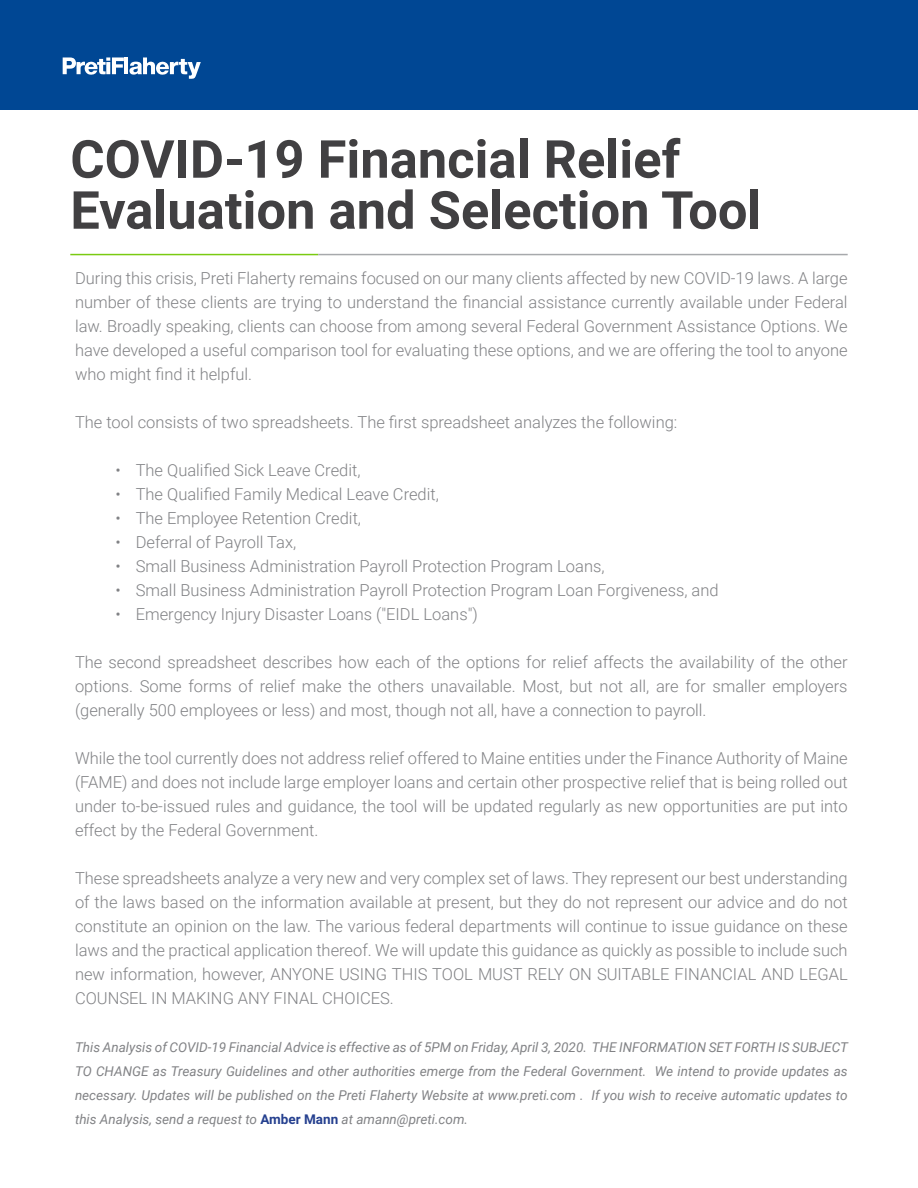
<style>
.page{position:relative;width:918px;height:1188px;background:#fff}
.page>*{position:absolute;margin:0;border:0;box-sizing:border-box;transform-origin:0 0}
.t1{font:700 52.5px/51px "Roboto";color:#414042}
.t2{font:300 16.5px/24px "Roboto";color:#818285;text-align:justify}
.t3{font:italic 13.5px/24px "Roboto";color:#818285;text-align:justify}
.s1{font-weight:700;font-style:normal;color:#25408f}
</style>
<div class="page">
<hr style="left:70px;top:254px;width:248px;height:1px;background:#7aca11">
<hr style="left:318px;top:254px;width:530px;height:1px;background:#a7a9ac">
<div style="left:0;top:0;width:918px;height:109px;background:#004794"></div>
<svg style="left:63px;top:57px;width:138px;height:22px"></svg>
<h1 class="t1" style="left:70px;top:132px;width:693px">COVID-19 Financial Relief<br>Evaluation and Selection Tool</h1>
<p class="t2" style="left:75px;top:265px;width:774px">During this crisis, Preti Flaherty remains focused on our many clients affected by new COVID-19 laws. A large number of these clients are trying to understand the financial assistance currently available under Federal law. Broadly speaking, clients can choose from among several Federal Government Assistance Options. We have developed a useful comparison tool for evaluating these options, and we are offering the tool to anyone who might find it helpful.</p>
<p class="t2" style="left:75px;top:409px;width:604px">The tool consists of two spreadsheets. The first spreadsheet analyzes the following:</p>
<p class="t2" style="left:116px;top:457px;width:247px">• The Qualified Sick Leave Credit,</p>
<p class="t2" style="left:116px;top:481px;width:325px">• The Qualified Family Medical Leave Credit,</p>
<p class="t2" style="left:116px;top:505px;width:247px">• The Employee Retention Credit,</p>
<p class="t2" style="left:116px;top:529px;width:182px">• Deferral of Payroll Tax,</p>
<p class="t2" style="left:116px;top:553px;width:491px">• Small Business Administration Payroll Protection Program Loans,</p>
<p class="t2" style="left:116px;top:577px;width:605px">• Small Business Administration Payroll Protection Program Loan Forgiveness, and</p>
<p class="t2" style="left:116px;top:601px;width:364px">• Emergency Injury Disaster Loans ("EIDL Loans")</p>
<p class="t2" style="left:75px;top:649px;width:774px">The second spreadsheet describes how each of the options for relief affects the availability of the other options. Some forms of relief make the others unavailable. Most, but not all, are for smaller employers (generally 500 employees or less) and most, though not all, have a connection to payroll.</p>
<p class="t2" style="left:75px;top:745px;width:774px">While the tool currently does not address relief offered to Maine entities under the Finance Authority of Maine (FAME) and does not include large employer loans and certain other prospective relief that is being rolled out under to-be-issued rules and guidance, the tool will be updated regularly as new opportunities are put into effect by the Federal Government.</p>
<p class="t2" style="left:75px;top:865px;width:774px">These spreadsheets analyze a very new and very complex set of laws. They represent our best understanding of the laws based on the information available at present, but they do not represent our advice and do not constitute an opinion on the law. The various federal departments will continue to issue guidance on these laws and the practical application thereof. We will update this guidance as quickly as possible to include such new information, however, ANYONE USING THIS TOOL MUST RELY ON SUITABLE FINANCIAL AND LEGAL COUNSEL IN MAKING ANY FINAL CHOICES.</p>
<p class="t3" style="left:75px;top:1035px;width:774px">This Analysis of COVID-19 Financial Advice is effective as of 5PM on Friday, April 3, 2020. THE INFORMATION SET FORTH IS SUBJECT TO CHANGE as Treasury Guidelines and other authorities emerge from the Federal Government. We intend to provide updates as necessary. Updates will be published on the Preti Flaherty Website at www.preti.com . If you wish to receive automatic updates to this Analysis, send a request to <span class="s1">Amber Mann</span> at amann@preti.com.</p>
</div>
